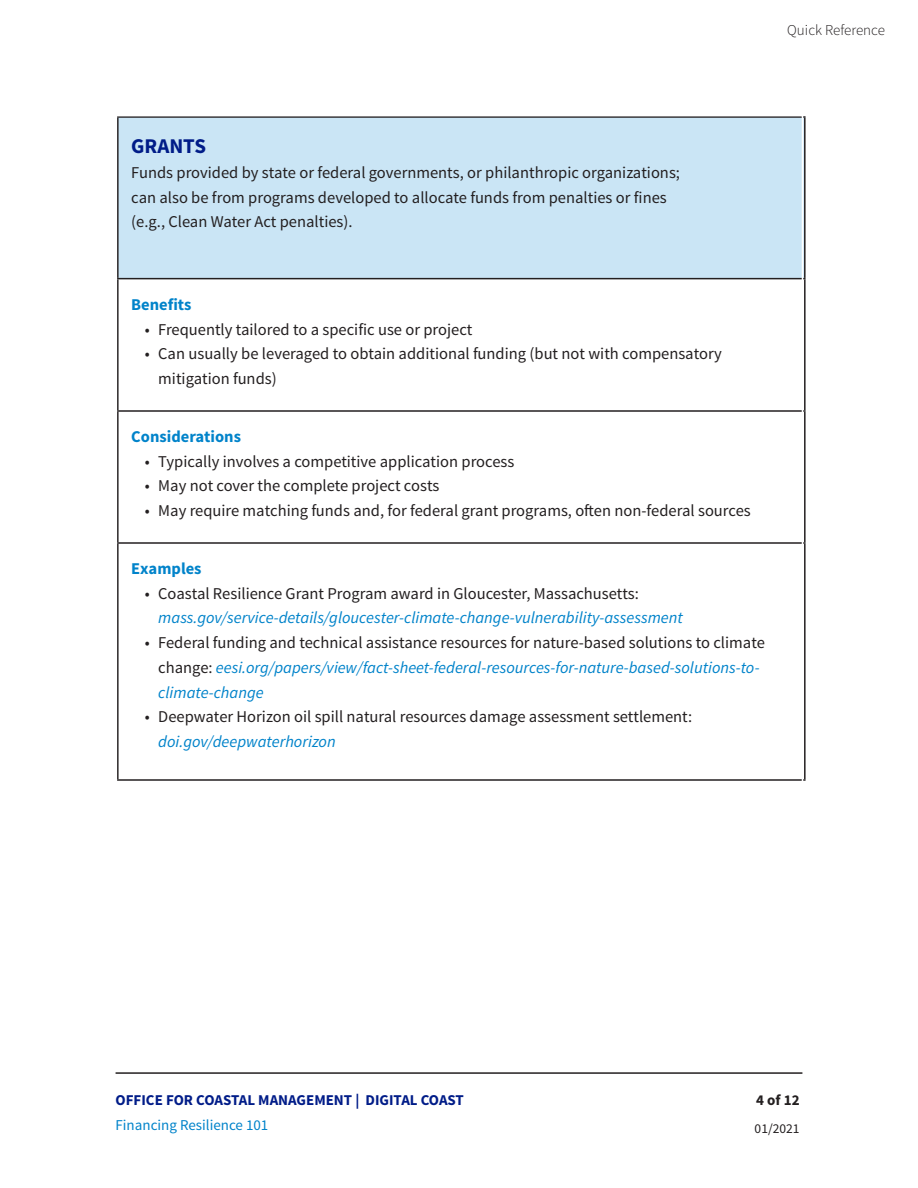
<style>
.page{position:relative;width:918px;height:1188px;background:#fff}
.page>*{position:absolute;margin:0;border:0;box-sizing:border-box;transform-origin:0 0}
.t1{font:700 21px "Source Sans Pro";color:#001c88}
.t2{font:16.5px/24.8px "Source Sans Pro";color:#231f20}
.t3{font:italic 16.5px/24.8px "Source Sans Pro";color:#0083ca}
.t4{font:700 16.5px "Source Sans Pro";color:#0083ca}
.t5{font:700 15px "Source Sans Pro";color:#001c88}
.t6{font:15px "Source Sans Pro";color:#0083ca}
.t7{font:300 15px "Source Sans Pro";color:#231f20}
.t8{font:700 15px "Source Sans Pro";color:#231f20}
.t9{font:13.5px "Source Sans Pro";color:#231f20}
.s1{font-style:normal;color:#231f20}
</style>
<div class="page">
<hr style="left:116px;top:1072px;width:686px;height:2px;background:#231f20">
<div style="left:118px;top:117px;width:687px;height:162px;background:#cae5f5"></div>
<hr style="left:117px;top:116px;width:689px;height:2px;background:#231f20">
<hr style="left:804px;top:118px;width:2px;height:160px;background:#231f20">
<hr style="left:117px;top:278px;width:689px;height:1px;background:#231f20">
<hr style="left:804px;top:279px;width:2px;height:131px;background:#231f20">
<hr style="left:117px;top:410px;width:689px;height:2px;background:#231f20">
<hr style="left:804px;top:412px;width:2px;height:130px;background:#231f20">
<hr style="left:117px;top:542px;width:689px;height:2px;background:#231f20">
<hr style="left:804px;top:544px;width:2px;height:235px;background:#231f20">
<hr style="left:117px;top:779px;width:689px;height:2px;background:#231f20">
<p class="t7" style="left:787px;top:21px;width:99px">Quick Reference</p>
<p class="t1" style="left:131px;top:133px;width:76px">GRANTS</p>
<p class="t2" style="left:131px;top:160px;width:550px">Funds provided by state or federal governments, or philanthropic organizations; can also be from programs developed to allocate funds from penalties or fines (e.g., Clean Water Act penalties).</p>
<p class="t4" style="left:131px;top:294px;width:62px">Benefits</p>
<p class="t2" style="left:145px;top:317px;width:329px">• Frequently tailored to a specific use or project</p>
<p class="t2" style="left:158px;top:342px;width:565px;text-indent:-14px">• Can usually be leveraged to obtain additional funding (but not with compensatory mitigation funds)</p>
<p class="t4" style="left:131px;top:426px;width:111px">Considerations</p>
<p class="t2" style="left:145px;top:449px;width:371px">• Typically involves a competitive application process</p>
<p class="t2" style="left:145px;top:474px;width:296px">• May not cover the complete project costs</p>
<p class="t2" style="left:145px;top:498px;width:607px">• May require matching funds and, for federal grant programs, often non-federal sources</p>
<p class="t4" style="left:131px;top:558px;width:72px">Examples</p>
<p class="t2" style="left:145px;top:581px;width:496px">• Coastal Resilience Grant Program award in Gloucester, Massachusetts:</p>
<p class="t3" style="left:158px;top:605px;width:526px">mass.gov/service-details/gloucester-climate-change-vulnerability-assessment</p>
<p class="t3" style="left:158px;top:630px;width:608px;text-indent:-14px"><span class="s1">• Federal funding and technical assistance resources for nature-based solutions to climate change:</span> eesi.org/papers/view/fact-sheet-federal-resources-for-nature-based-solutions-to&shy;climate-change</p>
<p class="t2" style="left:145px;top:705px;width:549px">• Deepwater Horizon oil spill natural resources damage assessment settlement:</p>
<p class="t3" style="left:158px;top:729px;width:179px">doi.gov/deepwaterhorizon</p>
<p class="t5" style="left:116px;top:1090px;width:350px">OFFICE FOR COASTAL MANAGEMENT | DIGITAL COAST</p>
<p class="t6" style="left:116px;top:1115px;width:154px">Financing Resilience 101</p>
<p class="t8" style="left:756px;top:1090px;width:45px">4 of 12</p>
<p class="t9" style="left:755px;top:1120px;width:46px">01/2021</p>
</div>
